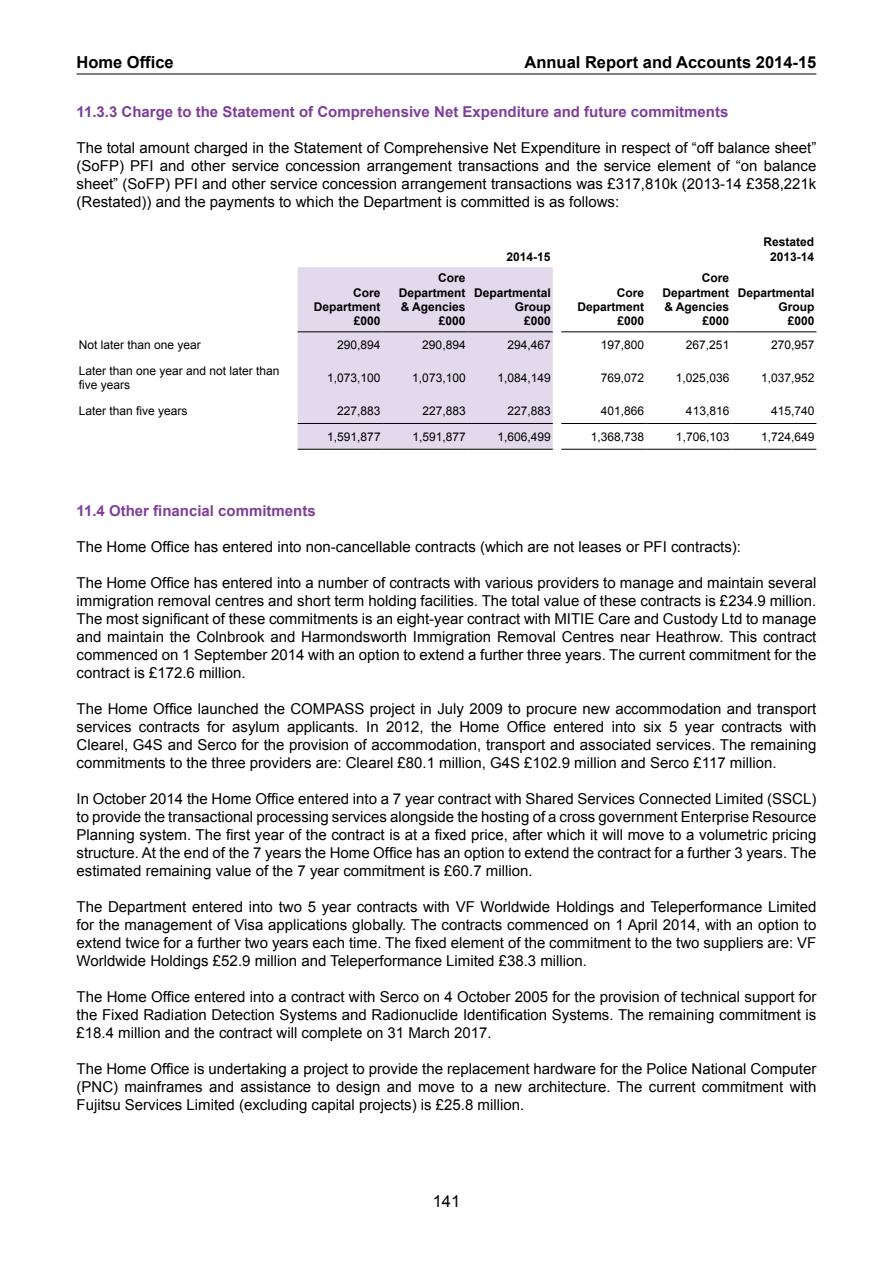
<style>
.page{position:relative;width:893px;height:1263px;background:#fff}
.page>*{position:absolute;margin:0;border:0;box-sizing:border-box;transform-origin:0 0}
.t1{font:700 16.5px "Arial";color:#000}
.t2{font:16.5px "Arial";color:#000}
.t3{font:15px/18px "Arial";color:#000;text-align:justify}
.t4{font:700 15px "Arial";color:#7f3f98}
.t5{font:12px/14.4px "Arial";color:#000}
.t6{font:700 12px/14.4px "Arial";color:#000;text-align:right}
</style>
<div class="page">
<hr style="left:77px;top:74px;width:739px;height:1px;background:#000">
<div style="left:298px;top:267px;width:255px;height:182px;background:#e2d9ec"></div>
<hr style="left:298px;top:449px;width:85px;height:1px;background:#000">
<hr style="left:383px;top:449px;width:85px;height:1px;background:#000">
<hr style="left:468px;top:449px;width:85px;height:1px;background:#000">
<hr style="left:561px;top:449px;width:85px;height:1px;background:#000">
<hr style="left:646px;top:449px;width:85px;height:1px;background:#000">
<hr style="left:731px;top:449px;width:85px;height:1px;background:#000">
<hr style="left:298px;top:331px;width:85px;height:1px;background:#000">
<hr style="left:383px;top:331px;width:85px;height:1px;background:#000">
<hr style="left:468px;top:331px;width:85px;height:1px;background:#000">
<hr style="left:561px;top:331px;width:85px;height:1px;background:#000">
<hr style="left:646px;top:331px;width:85px;height:1px;background:#000">
<hr style="left:731px;top:331px;width:85px;height:1px;background:#000">
<hr style="left:298px;top:423px;width:85px;height:1px;background:#000">
<hr style="left:383px;top:423px;width:85px;height:1px;background:#000">
<hr style="left:468px;top:423px;width:85px;height:1px;background:#000">
<hr style="left:561px;top:423px;width:85px;height:1px;background:#000">
<hr style="left:646px;top:423px;width:85px;height:1px;background:#000">
<hr style="left:731px;top:423px;width:85px;height:1px;background:#000">
<p class="t1" style="left:77px;top:51px;width:99px">Home Office</p>
<p class="t1" style="left:525px;top:51px;width:293px">Annual Report and Accounts 2014-15</p>
<p class="t4" style="left:77px;top:102px;width:653px">11.3.3 Charge to the Statement of Comprehensive Net Expenditure and future commitments</p>
<p class="t3" style="left:77px;top:139px;width:741px">The total amount charged in the Statement of Comprehensive Net Expenditure in respect of “off balance sheet” (SoFP) PFI and other service concession arrangement transactions and the service element of “on balance sheet” (SoFP) PFI and other service concession arrangement transactions was £317,810k (2013-14 £358,221k (Restated)) and the payments to which the Department is committed is as follows:</p>
<p class="t6" style="left:314px;top:286px;width:68px">Core<br>Department £000</p>
<p class="t6" style="left:399px;top:271px;width:68px">Core<br>Department &amp; Agencies £000</p>
<p class="t6" style="left:507px;top:250px;width:46px">2014-15</p>
<p class="t6" style="left:474px;top:286px;width:78px">Departmental<br>Group<br>£000</p>
<p class="t6" style="left:578px;top:286px;width:68px">Core<br>Department £000</p>
<p class="t6" style="left:663px;top:271px;width:68px">Core<br>Department &amp; Agencies £000</p>
<p class="t6" style="left:764px;top:235px;width:52px;text-align:center">Restated<br>2013-14</p>
<p class="t6" style="left:738px;top:286px;width:78px">Departmental<br>Group<br>£000</p>
<p class="t5" style="left:79px;top:338px;width:124px">Not later than one year</p>
<p class="t5" style="left:337px;top:338px;width:45px">290,894</p>
<p class="t5" style="left:422px;top:338px;width:45px">290,894</p>
<p class="t5" style="left:507px;top:338px;width:45px">294,467</p>
<p class="t5" style="left:601px;top:338px;width:45px">197,800</p>
<p class="t5" style="left:686px;top:338px;width:45px">267,251</p>
<p class="t5" style="left:771px;top:338px;width:45px">270,957</p>
<p class="t5" style="left:79px;top:363px;width:202px">Later than one year and not later than five years</p>
<p class="t5" style="left:327px;top:371px;width:55px">1,073,100</p>
<p class="t5" style="left:412px;top:371px;width:55px">1,073,100</p>
<p class="t5" style="left:497px;top:371px;width:55px">1,084,149</p>
<p class="t5" style="left:601px;top:371px;width:45px">769,072</p>
<p class="t5" style="left:676px;top:371px;width:55px">1,025,036</p>
<p class="t5" style="left:761px;top:371px;width:55px">1,037,952</p>
<p class="t5" style="left:79px;top:404px;width:110px">Later than five years</p>
<p class="t5" style="left:337px;top:404px;width:45px">227,883</p>
<p class="t5" style="left:422px;top:404px;width:45px">227,883</p>
<p class="t5" style="left:507px;top:404px;width:45px">227,883</p>
<p class="t5" style="left:601px;top:404px;width:45px">401,866</p>
<p class="t5" style="left:686px;top:404px;width:45px">413,816</p>
<p class="t5" style="left:771px;top:404px;width:45px">415,740</p>
<p class="t5" style="left:327px;top:429px;width:55px">1,591,877</p>
<p class="t5" style="left:412px;top:429px;width:55px">1,591,877</p>
<p class="t5" style="left:497px;top:429px;width:55px">1,606,499</p>
<p class="t5" style="left:591px;top:429px;width:55px">1,368,738</p>
<p class="t5" style="left:676px;top:429px;width:55px">1,706,103</p>
<p class="t5" style="left:761px;top:429px;width:55px">1,724,649</p>
<p class="t4" style="left:77px;top:500px;width:241px">11.4 Other financial commitments</p>
<p class="t3" style="left:77px;top:537px;width:666px">The Home Office has entered into non-cancellable contracts (which are not leases or PFI contracts):</p>
<p class="t3" style="left:77px;top:573px;width:741px">The Home Office has entered into a number of contracts with various providers to manage and maintain several immigration removal centres and short term holding facilities. The total value of these contracts is £234.9 million.<br>The most significant of these commitments is an eight-year contract with MITIE Care and Custody Ltd to manage and maintain the Colnbrook and Harmondsworth Immigration Removal Centres near Heathrow. This contract commenced on 1 September 2014 with an option to extend a further three years. The current commitment for the contract is £172.6 million.</p>
<p class="t3" style="left:77px;top:699px;width:741px">The Home Office launched the COMPASS project in July 2009 to procure new accommodation and transport services contracts for asylum applicants. In 2012, the Home Office entered into six 5 year contracts with Clearel, G4S and Serco for the provision of accommodation, transport and associated services. The remaining commitments to the three providers are: Clearel £80.1 million, G4S £102.9 million and Serco £117 million.</p>
<p class="t3" style="left:77px;top:789px;width:741px">In October 2014 the Home Office entered into a 7 year contract with Shared Services Connected Limited (SSCL) to provide the transactional processing services alongside the hosting of a cross government Enterprise Resource Planning system. The first year of the contract is at a fixed price, after which it will move to a volumetric pricing structure. At the end of the 7 years the Home Office has an option to extend the contract for a further 3 years. The estimated remaining value of the 7 year commitment is £60.7 million.</p>
<p class="t3" style="left:77px;top:897px;width:741px">The Department entered into two 5 year contracts with VF Worldwide Holdings and Teleperformance Limited for the management of Visa applications globally. The contracts commenced on 1 April 2014, with an option to extend twice for a further two years each time. The fixed element of the commitment to the two suppliers are: VF Worldwide Holdings £52.9 million and Teleperformance Limited £38.3 million.</p>
<p class="t3" style="left:77px;top:987px;width:741px">The Home Office entered into a contract with Serco on 4 October 2005 for the provision of technical support for the Fixed Radiation Detection Systems and Radionuclide Identification Systems. The remaining commitment is £18.4 million and the contract will complete on 31 March 2017.</p>
<p class="t3" style="left:77px;top:1059px;width:741px">The Home Office is undertaking a project to provide the replacement hardware for the Police National Computer (PNC) mainframes and assistance to design and move to a new architecture. The current commitment with Fujitsu Services Limited (excluding capital projects) is £25.8 million.</p>
<p class="t2" style="left:433px;top:1190px;width:29px">141</p>
</div>
